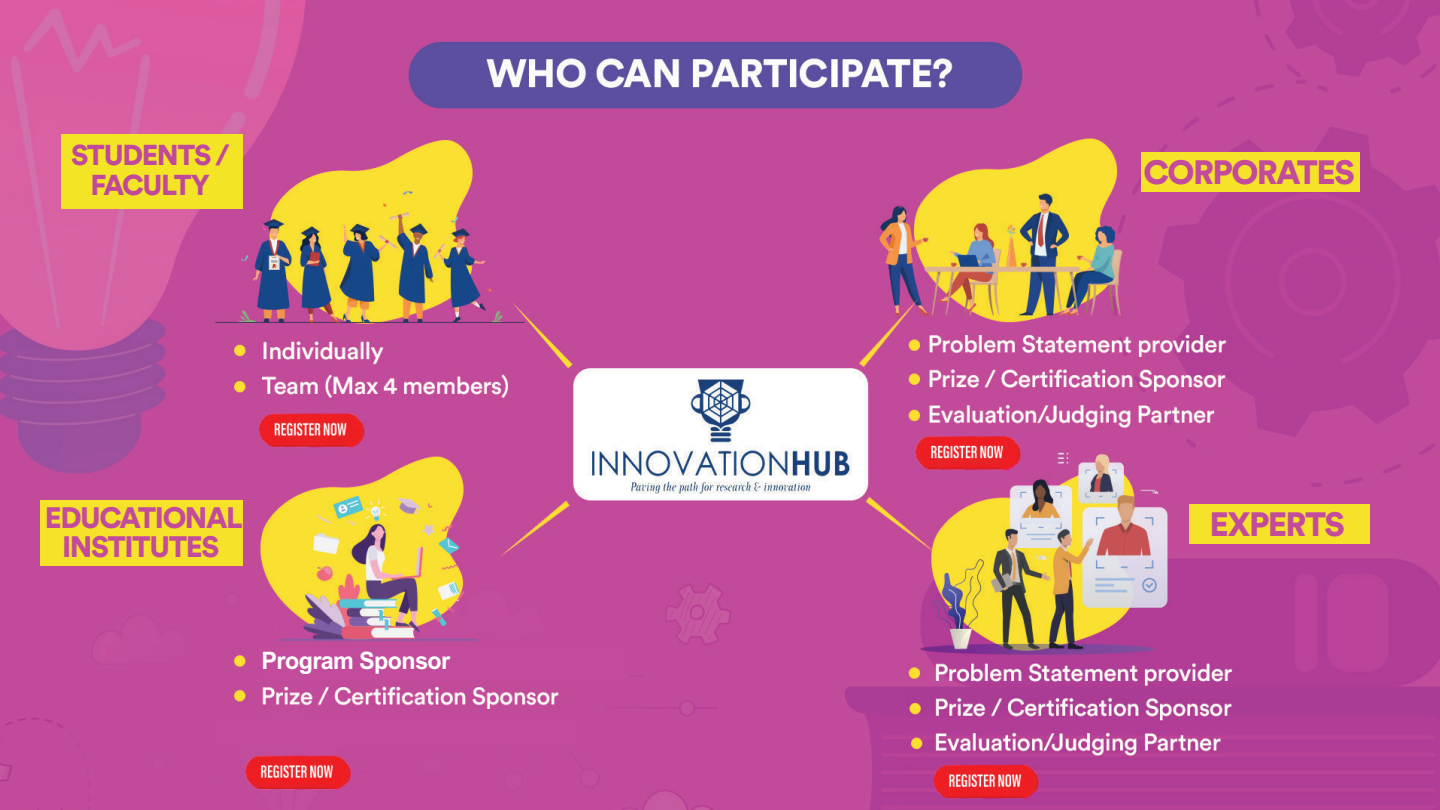
<style>
.page{position:relative;width:1440px;height:810px;background:#fff}
.page>*{position:absolute;margin:0;border:0;box-sizing:border-box;transform-origin:0 0}
.t1{font:900 33.45px "Circular Std";letter-spacing:-.05em;color:#c24b9c}
.t2{font:900 29.25px/28.2px "Circular Std";letter-spacing:-.05em;color:#c24b9c;text-align:center}
.t3{font:900 28.5px/30px "Circular Std";letter-spacing:-.05em;color:#c1499b;text-align:center}
.t4{font:700 24.08px "Arial";letter-spacing:-.025em;color:#fff}
</style>
<div class="page">
<img style="left:0;top:0;width:1440px;height:810px">
<div style="left:40px;top:500px;width:203px;height:66px;background:#f7e22a"></div>
<div style="left:1189px;top:504px;width:181px;height:40px;background:#f7e22a"></div>
<div style="left:1142px;top:152px;width:218px;height:40px;background:#f7e22a"></div>
<div style="left:62px;top:135px;width:181px;height:74px;background:#f4e426"></div>
<div style="left:213px;top:718px;width:370px;height:32px;background:#c24b9c"></div>
<div style="left:259px;top:647px;width:370px;height:32px;background:#c24b9c"></div>
<p class="t1" style="left:67px;top:134px;width:166px">STUDENTS</p>
<p class="t3" style="left:71px;top:140px;width:160px">STUDENTS /<br>FACULTY</p>
<p class="t1" style="left:1144px;top:150px;width:213px">CORPORATES</p>
<p class="t2" style="left:45px;top:503px;width:200px">EDUCATIONAL<br>INSTITUTES</p>
<p class="t1" style="left:1209px;top:502px;width:137px">EXPERTS</p>
<p class="t4" style="left:262px;top:646px;width:190px">Program Sponsor</p>
</div>
